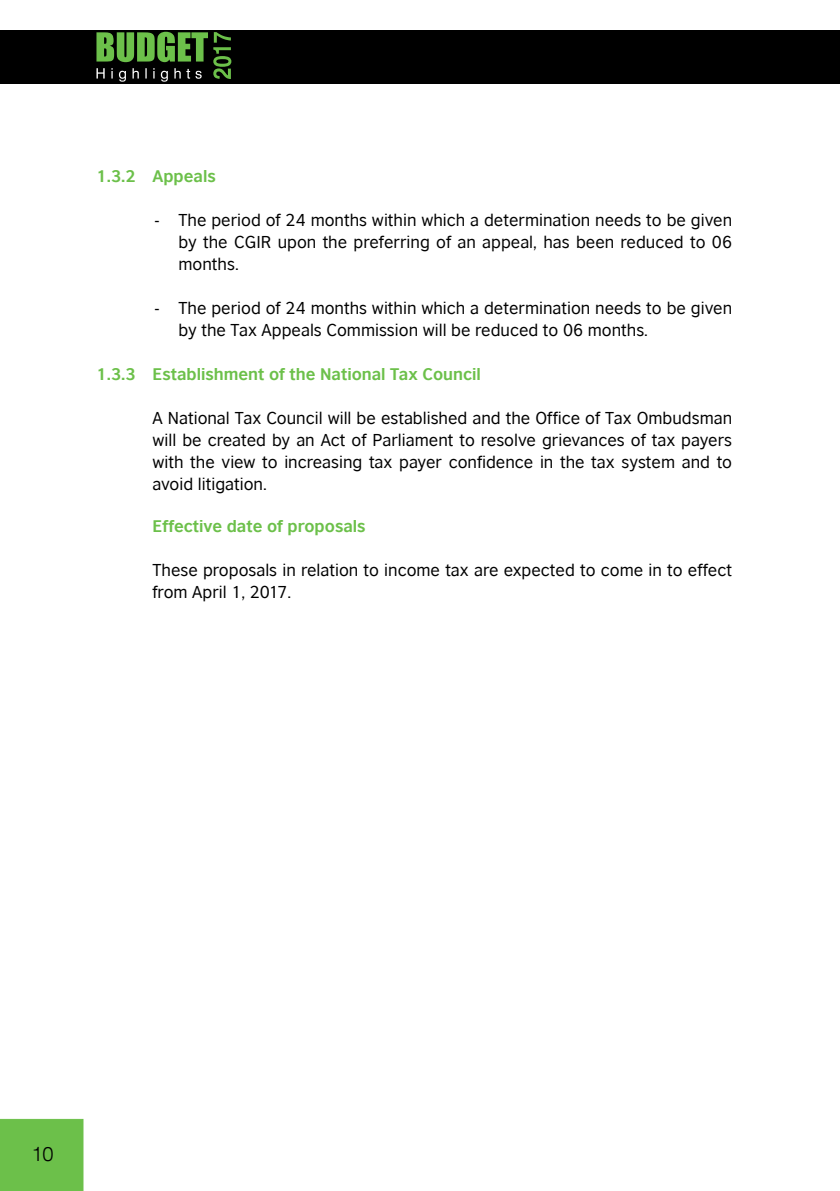
<style>
.page{position:relative;width:840px;height:1191px;background:#fff}
.page>*{position:absolute;margin:0;border:0;box-sizing:border-box;transform-origin:0 0}
.t1{font:20px "Switzerland Light Plain";color:#000}
.t2{font:16.4px/22px "British Council Sans";color:#000;text-align:justify}
.t3{font:700 16px "British Council Sans";color:#6cc04a}
</style>
<div class="page">
<div style="left:0;top:1119px;width:83px;height:72px;background:#6cc04a"></div>
<div style="left:0;top:31px;width:839px;height:53px;background:#000"></div>
<svg style="left:96px;top:32px;width:135px;height:50px"></svg>
<p class="t3" style="left:96px;top:166px;width:121px">1.3.2 Appeals</p>
<p class="t2" style="left:178px;top:209px;width:554px;text-indent:-24px">- The period of 24 months within which a determination needs to be given by the CGIR upon the preferring of an appeal, has been reduced to 06 months.</p>
<p class="t2" style="left:178px;top:297px;width:554px;text-indent:-24px">- The period of 24 months within which a determination needs to be given by the Tax Appeals Commission will be reduced to 06 months.</p>
<p class="t3" style="left:96px;top:364px;width:386px">1.3.3 Establishment of the National Tax Council</p>
<p class="t2" style="left:152px;top:407px;width:580px">A National Tax Council will be established and the Office of Tax Ombudsman will be created by an Act of Parliament to resolve grievances of tax payers with the view to increasing tax payer confidence in the tax system and to avoid litigation.</p>
<p class="t3" style="left:152px;top:516px;width:214px">Effective date of proposals</p>
<p class="t2" style="left:152px;top:559px;width:580px">These proposals in relation to income tax are expected to come in to effect from April 1, 2017.</p>
<p class="t1" style="left:31px;top:1141px;width:24px">10</p>
</div>
